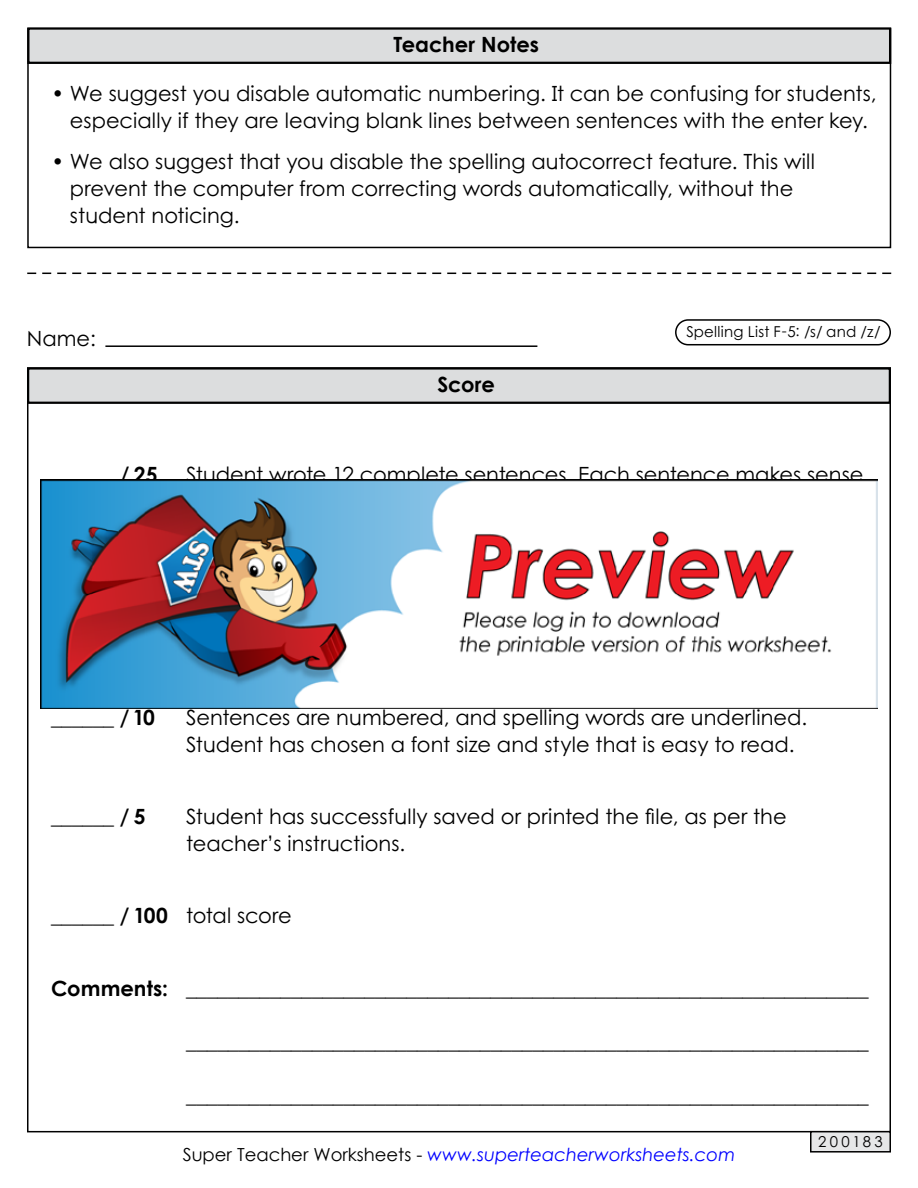
<style>
.page{position:relative;width:918px;height:1188px;background:#fff}
.page>*{position:absolute;margin:0;border:0;box-sizing:border-box;transform-origin:0 0}
.t1{font:21px/27px "Century STW4";color:#000}
.t2{font:21px "Century STW4";letter-spacing:-.02em;color:#000}
.t3{font:700 21px "Century STW4";color:#000}
.t4{font:italic 18px "Century Gothic 2";color:#00f}
.t5{font:15px "Century STW4";letter-spacing:.02em;color:#000}
.s1{font-weight:700}
.s2{font-style:normal;color:#000}
</style>
<div class="page">
<div style="left:28px;top:29px;width:862px;height:34px;background:#dcddde"></div>
<div style="left:27px;top:27px;width:864px;height:37px;border:2px solid #000"></div>
<svg style="left:27px;top:273px;width:864px;height:1px"></svg>
<div style="left:28px;top:368px;width:862px;height:35px;background:#dcddde"></div>
<div style="left:27px;top:367px;width:864px;height:37px;border:2px solid #000"></div>
<hr style="left:105px;top:345px;width:432px;height:2px;background:#000">
<div style="left:811px;top:1132px;width:79px;height:20px;background:#e6e7e8"></div>
<div style="left:810px;top:1131px;width:81px;height:22px;border:2px solid #000"></div>
<div style="left:675px;top:319px;width:216px;height:26px;border:2px solid #000;border-radius:12px"></div>
<img style="left:41px;top:480px;width:836px;height:228px">
<p class="t3" style="left:394px;top:29px;width:147px">Teacher Notes</p>
<p class="t1" style="left:51px;top:80px;width:827px;text-align:center">• We suggest you disable automatic numbering. It can be confusing for students, especially if they are leaving blank lines between sentences with the enter key.</p>
<p class="t1" style="left:70px;top:147px;width:747px;text-indent:-19px">• We also suggest that you disable the spelling autocorrect feature. This will prevent the computer from correcting words automatically, without the student noticing.</p>
<p class="t1" style="left:27px;top:325px;width:71px">Name:</p>
<p class="t3" style="left:437px;top:369px;width:59px">Score</p>
<p class="t5" style="left:686px;top:321px;width:196px">Spelling List F-5: /s/ and /z/</p>
<p class="t1" style="left:186px;top:461px;width:679px">Student wrote 12 complete sentences. Each sentence makes sense</p>
<p class="t1" style="left:51px;top:704px;width:105px">______ <span class="s1">/ 10</span></p>
<p class="t1" style="left:186px;top:704px;width:623px">Sentences are numbered, and spelling words are underlined.<br>Student has chosen a font size and style that is easy to read.</p>
<p class="t1" style="left:51px;top:803px;width:96px">______ <span class="s1">/ 5</span></p>
<p class="t1" style="left:186px;top:803px;width:602px">Student has successfully saved or printed the file, as per the teacher’s instructions.</p>
<p class="t2" style="left:51px;top:901px;width:242px">______ <span class="s1">/ 100</span> total score</p>
<p class="t1" style="left:51px;top:974px;width:819px"><span class="s1">Comments:</span> _________________________________________________________________</p>
<p class="t1" style="left:186px;top:1028px;width:684px">_________________________________________________________________</p>
<p class="t1" style="left:186px;top:1082px;width:684px">_________________________________________________________________</p>
<p class="t4" style="left:183px;top:1142px;width:554px"><span class="s2">Super Teacher Worksheets -</span> www.superteacherworksheets.com</p>
<p class="t5" style="left:818px;top:1131px;width:66px">200183</p>
</div>
